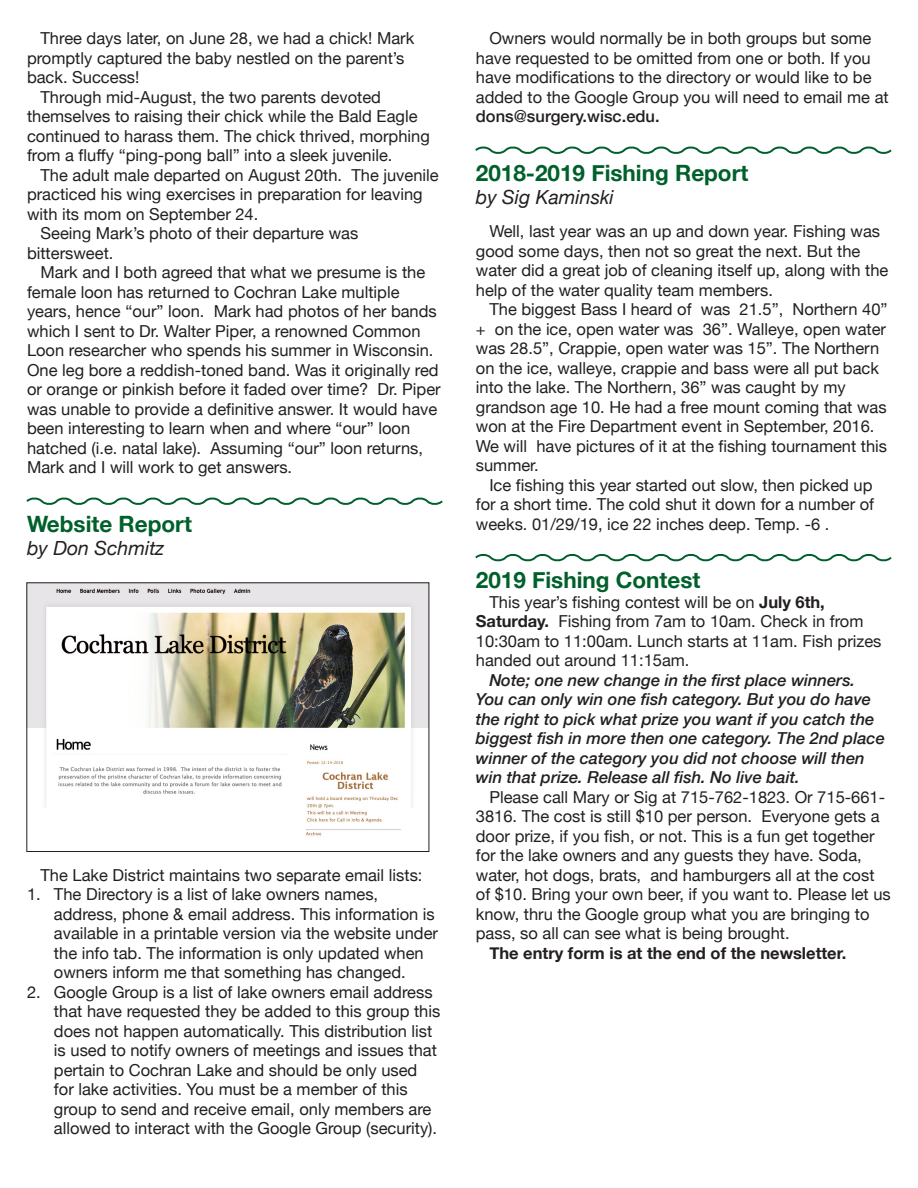
<style>
.page{position:relative;width:918px;height:1188px;background:#fff}
.page>*{position:absolute;margin:0;border:0;box-sizing:border-box;transform-origin:0 0}
.t1{font:700 22.5px "Helvetica Neue";color:#00602b}
.t2{font:italic 19.5px "Helvetica Neue";color:#231f20}
.t3{font:16.5px/19.5px "Helvetica Neue";color:#231f20}
.t4{font:italic 500 16.5px/19.5px "Helvetica Neue";color:#231f20}
.t5{font:700 16.5px "Helvetica Neue";color:#231f20}
.t6{font:500 16.5px "Helvetica Neue";color:#231f20}
.s1{font-weight:700}
</style>
<div class="page">
<svg style="left:26px;top:497px;width:417px;height:8px"></svg>
<svg style="left:475px;top:146px;width:417px;height:8px"></svg>
<svg style="left:475px;top:554px;width:417px;height:8px"></svg>
<img style="left:28px;top:584px;width:399px;height:252px">
<div style="left:26px;top:582px;width:403px;height:270px;border:1px solid #231f20"></div>
<p class="t3" style="left:40px;top:28px;width:375px">Three days later, on June 28, we had a chick! Mark</p>
<p class="t3" style="left:27px;top:48px;width:379px">promptly captured the baby nestled on the parent’s</p>
<p class="t3" style="left:27px;top:67px;width:114px">back. Success!</p>
<p class="t3" style="left:40px;top:87px;width:342px">Through mid-August, the two parents devoted</p>
<p class="t3" style="left:27px;top:106px;width:392px">themselves to raising their chick while the Bald Eagle</p>
<p class="t3" style="left:27px;top:126px;width:404px">continued to harass them. The chick thrived, morphing</p>
<p class="t3" style="left:27px;top:145px;width:367px">from a fluffy “ping-pong ball” into a sleek juvenile.</p>
<p class="t3" style="left:40px;top:165px;width:400px">The adult male departed on August 20th. The juvenile</p>
<p class="t3" style="left:27px;top:184px;width:397px">practiced his wing exercises in preparation for leaving</p>
<p class="t3" style="left:27px;top:204px;width:233px">with its mom on September 24.</p>
<p class="t3" style="left:40px;top:223px;width:319px">Seeing Mark’s photo of their departure was</p>
<p class="t3" style="left:27px;top:243px;width:88px">bittersweet.</p>
<p class="t3" style="left:40px;top:262px;width:386px">Mark and I both agreed that what we presume is the</p>
<p class="t3" style="left:27px;top:282px;width:374px">female loon has returned to Cochran Lake multiple</p>
<p class="t3" style="left:27px;top:301px;width:411px">years, hence “our” loon. Mark had photos of her bands</p>
<p class="t3" style="left:27px;top:321px;width:395px">which I sent to Dr. Walter Piper, a renowned Common</p>
<p class="t3" style="left:27px;top:340px;width:408px">Loon researcher who spends his summer in Wisconsin.</p>
<p class="t3" style="left:27px;top:360px;width:413px">One leg bore a reddish-toned band. Was it originally red</p>
<p class="t3" style="left:27px;top:379px;width:415px">or orange or pinkish before it faded over time? Dr. Piper</p>
<p class="t3" style="left:27px;top:399px;width:412px">was unable to provide a definitive answer. It would have</p>
<p class="t3" style="left:27px;top:418px;width:385px">been interesting to learn when and where “our” loon</p>
<p class="t3" style="left:27px;top:438px;width:398px">hatched (i.e. natal lake). Assuming “our” loon returns,</p>
<p class="t3" style="left:27px;top:457px;width:267px">Mark and I will work to get answers.</p>
<h1 class="t1" style="left:27px;top:510px;width:166px">Website Report</h1>
<p class="t2" style="left:27px;top:536px;width:139px">by Don Schmitz</p>
<p class="t3" style="left:40px;top:865px;width:384px">The Lake District maintains two separate email lists:</p>
<p class="t3" style="left:54px;top:884px;width:386px;text-indent:-27px">1. The Directory is a list of lake owners names, address, phone &amp; email address. This information is available in a printable version via the website under the info tab. The information is only updated when owners inform me that something has changed.</p>
<p class="t3" style="left:54px;top:982px;width:388px;text-indent:-27px">2. Google Group is a list of lake owners email address that have requested they be added to this group this does not happen automatically. This distribution list is used to notify owners of meetings and issues that pertain to Cochran Lake and should be only used for lake activities. You must be a member of this group to send and receive email, only members are allowed to interact with the Google Group (security).</p>
<p class="t3" style="left:476px;top:28px;width:414px;text-indent:13px">Owners would normally be in both groups but some have requested to be omitted from one or both. If you have modifications to the directory or would like to be added to the Google Group you will need to email me at</p>
<p class="t6" style="left:476px;top:106px;width:185px">dons@surgery.wisc.edu.</p>
<h1 class="t1" style="left:476px;top:159px;width:274px">2018-2019 Fishing Report</h1>
<p class="t2" style="left:476px;top:185px;width:139px">by Sig Kaminski</p>
<p class="t3" style="left:476px;top:221px;width:414px;text-indent:13px">Well, last year was an up and down year. Fishing was good some days, then not so great the next. But the water did a great job of cleaning itself up, along with the help of the water quality team members.</p>
<p class="t3" style="left:476px;top:299px;width:413px;text-indent:13px">The biggest Bass I heard of was 21.5”, Northern 40” + on the ice, open water was 36”. Walleye, open water was 28.5”, Crappie, open water was 15”. The Northern on the ice, walleye, crappie and bass were all put back into the lake. The Northern, 36” was caught by my grandson age 10. He had a free mount coming that was won at the Fire Department event in September, 2016.<br>We will have pictures of it at the fishing tournament this summer.</p>
<p class="t3" style="left:476px;top:475px;width:400px;text-align:justify;text-indent:13px">Ice fishing this year started out slow, then picked up for a short time. The cold shut it down for a number of weeks. 01/29/19, ice 22 inches deep. Temp. -6 .</p>
<h1 class="t1" style="left:476px;top:566px;width:226px">2019 Fishing Contest</h1>
<p class="t3" style="left:476px;top:592px;width:407px;text-indent:13px">This year’s fishing contest will be on <span class="s1">July 6th, Saturday.</span> Fishing from 7am to 10am. Check in from 10:30am to 11:00am. Lunch starts at 11am. Fish prizes handed out around 11:15am.</p>
<p class="t4" style="left:476px;top:670px;width:410px;text-indent:13px">Note; one new change in the first place winners.<br>You can only win one fish category. But you do have the right to pick what prize you want if you catch the biggest fish in more then one category. The 2nd place winner of the category you did not choose will then win that prize. Release all fish. No live bait.</p>
<p class="t3" style="left:476px;top:787px;width:416px;text-indent:13px">Please call Mary or Sig at 715-762-1823. Or 715-661- 3816. The cost is still $10 per person. Everyone gets a door prize, if you fish, or not. This is a fun get together for the lake owners and any guests they have. Soda, water, hot dogs, brats, and hamburgers all at the cost of $10. Bring your own beer, if you want to. Please let us know, thru the Google group what you are bringing to pass, so all can see what is being brought.</p>
<p class="t5" style="left:489px;top:943px;width:358px">The entry form is at the end of the newsletter.</p>
</div>
